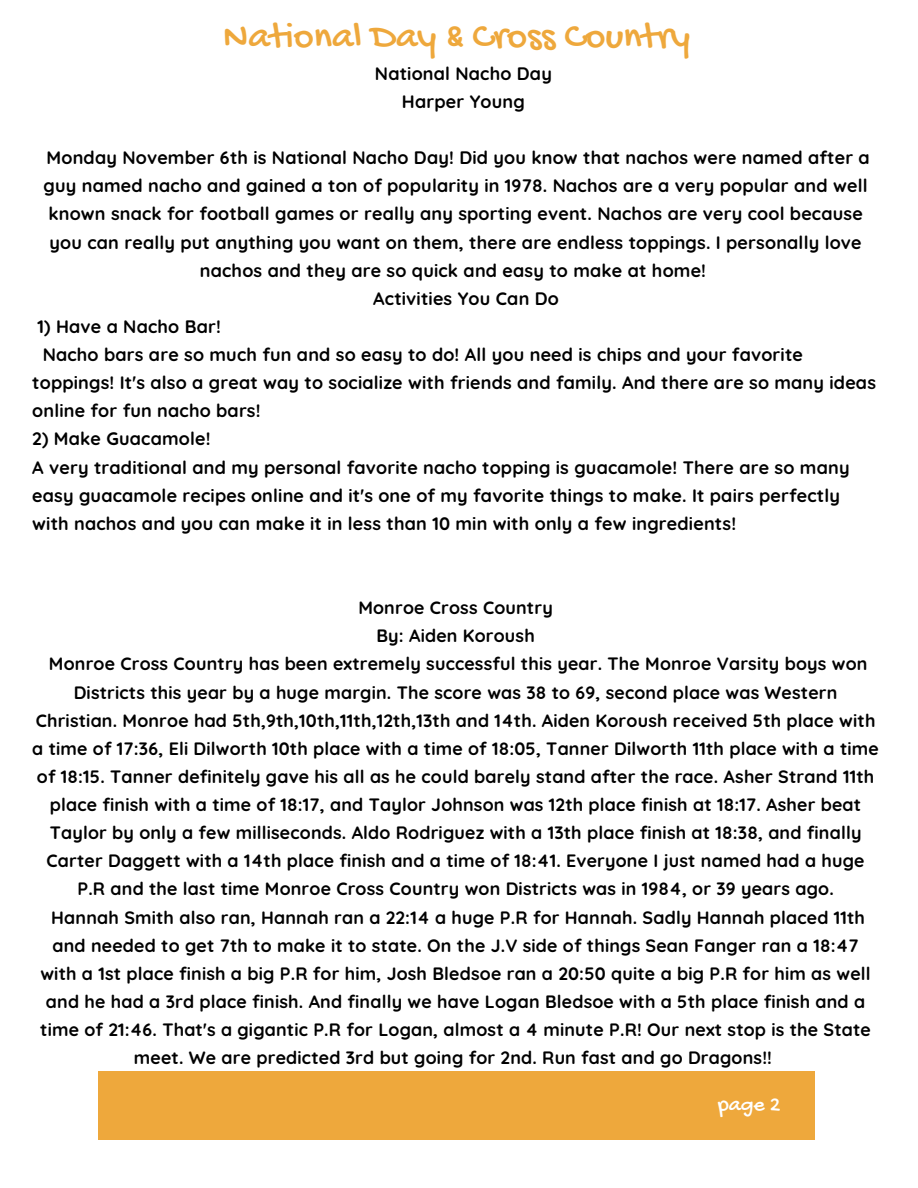
<style>
.page{position:relative;width:918px;height:1188px;background:#fff}
.page>*{position:absolute;margin:0;border:0;box-sizing:border-box;transform-origin:0 0}
.t1{font:38.55px "Gochi Hand";color:#eea83c}
.t2{font:21.75px "Gochi Hand";color:#fff}
.t3{font:700 18px/28.2px "Quicksand";letter-spacing:.01em;color:#000}
.t4{font:700 17.85px/28.2px "Quicksand";letter-spacing:.01em;color:#000;text-align:center}
</style>
<div class="page">
<div style="left:771px;top:1071px;width:44px;height:69px;background:#eea83c"></div>
<div style="left:143px;top:1071px;width:628px;height:69px;background:#eea83c"></div>
<div style="left:98px;top:1071px;width:45px;height:69px;background:#eea83c"></div>
<p class="t1" style="left:223px;top:17px;width:468px">National Day &amp; Cross Country</p>
<p class="t3" style="left:375px;top:59px;width:179px">National Nacho Day</p>
<p class="t3" style="left:402px;top:87px;width:124px">Harper Young</p>
<p class="t3" style="left:44px;top:143px;width:828px;text-align:center">Monday November 6th is National Nacho Day! Did you know that nachos were named after a guy named nacho and gained a ton of popularity in 1978. Nachos are a very popular and well known snack for football games or really any sporting event. Nachos are very cool because you can really put anything you want on them, there are endless toppings. I personally love nachos and they are so quick and easy to make at home!</p>
<p class="t3" style="left:373px;top:284px;width:187px">Activities You Can Do</p>
<p class="t3" style="left:37px;top:312px;width:185px">1) Have a Nacho Bar!</p>
<p class="t3" style="left:32px;top:340px;width:845px;text-indent:10px">Nacho bars are so much fun and so easy to do! All you need is chips and your favorite toppings! It's also a great way to socialize with friends and family. And there are so many ideas online for fun nacho bars!</p>
<p class="t3" style="left:32px;top:425px;width:180px">2) Make Guacamole!</p>
<p class="t3" style="left:32px;top:453px;width:819px">A very traditional and my personal favorite nacho topping is guacamole! There are so many easy guacamole recipes online and it's one of my favorite things to make. It pairs perfectly with nachos and you can make it in less than 10 min with only a few ingredients!</p>
<p class="t4" style="left:358px;top:593px;width:196px">Monroe Cross Country</p>
<p class="t4" style="left:376px;top:622px;width:160px">By: Aiden Koroush</p>
<p class="t4" style="left:32px;top:650px;width:848px">Monroe Cross Country has been extremely successful this year. The Monroe Varsity boys won Districts this year by a huge margin. The score was 38 to 69, second place was Western Christian. Monroe had 5th,9th,10th,11th,12th,13th and 14th. Aiden Koroush received 5th place with a time of 17:36, Eli Dilworth 10th place with a time of 18:05, Tanner Dilworth 11th place with a time of 18:15. Tanner definitely gave his all as he could barely stand after the race. Asher Strand 11th place finish with a time of 18:17, and Taylor Johnson was 12th place finish at 18:17. Asher beat Taylor by only a few milliseconds. Aldo Rodriguez with a 13th place finish at 18:38, and finally Carter Daggett with a 14th place finish and a time of 18:41. Everyone I just named had a huge P.R and the last time Monroe Cross Country won Districts was in 1984, or 39 years ago.</p>
<p class="t4" style="left:40px;top:903px;width:832px">Hannah Smith also ran, Hannah ran a 22:14 a huge P.R for Hannah. Sadly Hannah placed 11th and needed to get 7th to make it to state. On the J.V side of things Sean Fanger ran a 18:47 with a 1st place finish a big P.R for him, Josh Bledsoe ran a 20:50 quite a big P.R for him as well and he had a 3rd place finish. And finally we have Logan Bledsoe with a 5th place finish and a time of 21:46. That's a gigantic P.R for Logan, almost a 4 minute P.R! Our next stop is the State meet. We are predicted 3rd but going for 2nd. Run fast and go Dragons!!</p>
<p class="t2" style="left:718px;top:1094px;width:64px">page 2</p>
</div>
